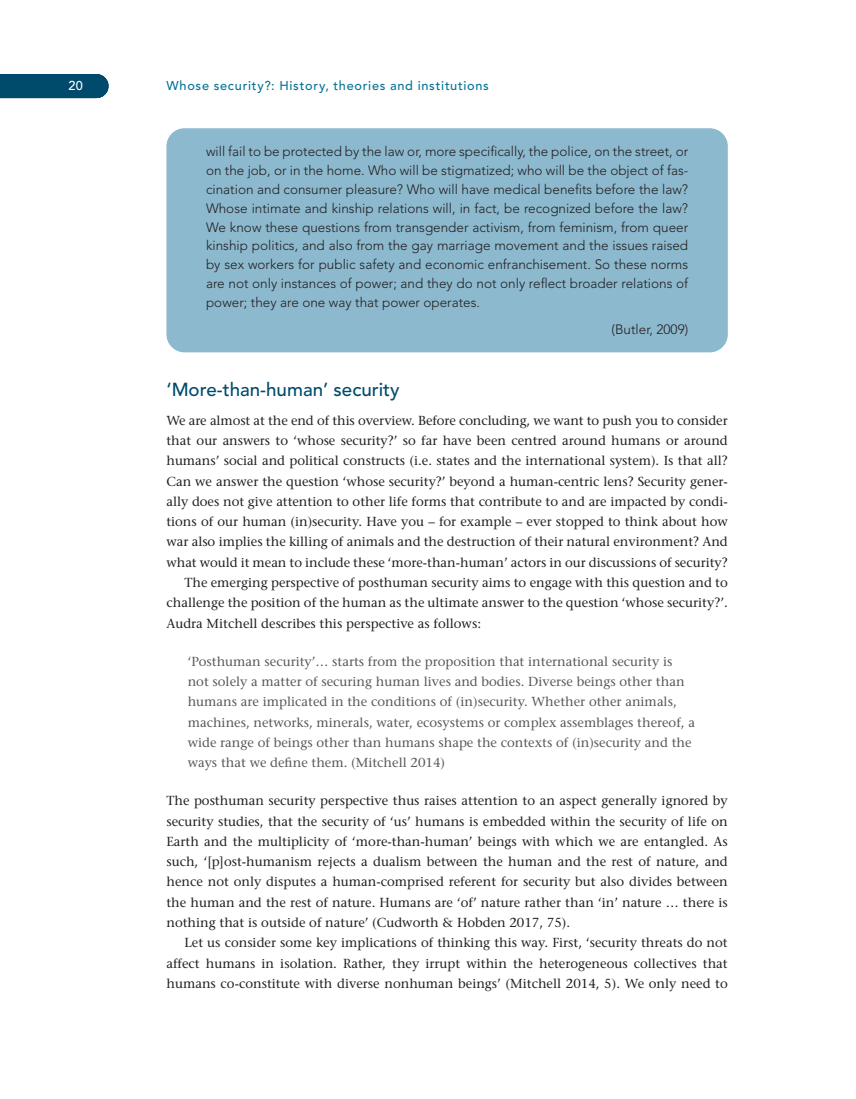
<style>
.page{position:relative;width:856px;height:1099px;background:#fff}
.page>*{position:absolute;margin:0;border:0;box-sizing:border-box;transform-origin:0 0}
.t1{font:500 18.75px "Avenir LT Std";color:#004b6c}
.BX1_EX{font:300 13.5px/18.8px "Avenir LT Std";color:#231f20;text-align:justify}
.BX1_SN{font:300 13.5px "Avenir LT Std";color:#231f20}
.TEXT{font:500 13.05px/20.2px "Stone Serif Std";color:#231f20;text-align:justify}
.FL{font:500 13.05px/20.2px "Stone Serif Std";color:#231f20;text-align:justify}
.TEXT_IND{font:500 13.05px/20.2px "Stone Serif Std";color:#231f20;text-align:justify}
.EX{font:500 13.05px/20.2px "Stone Serif Std";color:#57585a}
.t2{font:500 12.75px "Avenir LT Std";letter-spacing:.06em;color:#087495}
.t3{font:500 12.75px "Avenir LT Std";color:#fff}
</style>
<div class="page">
<div style="left:0;top:74px;width:97px;height:24px;background:#004b6c"></div>
<div style="left:166px;top:128px;width:562px;height:224px;background:#8cb9ce;border-radius:18px"></div>
<p class="t3" style="left:68px;top:78px;width:16px">20</p>
<p class="t2" style="left:166px;top:78px;width:324px">Whose security?: History, theories and institutions</p>
<p class="BX1_EX" style="left:206px;top:142px;width:484px">will fail to be protected by the law or, more specifically, the police, on the street, or on the job, or in the home. Who will be stigmatized; who will be the object of fas&shy;cination and consumer pleasure? Who will have medical benefits before the law?<br>Whose intimate and kinship relations will, in fact, be recognized before the law?<br>We know these questions from transgender activism, from feminism, from queer kinship politics, and also from the gay marriage movement and the issues raised by sex workers for public safety and economic enfranchisement. So these norms are not only instances of power; and they do not only reflect broader relations of power; they are one way that power operates.</p>
<p class="BX1_SN" style="left:611px;top:322px;width:78px">(Butler, 2009)</p>
<h2 class="t1" style="left:166px;top:378px;width:235px">‘More-than-human’ security</h2>
<p class="TEXT" style="left:166px;top:410px;width:563px">We are almost at the end of this overview. Before concluding, we want to push you to consider that our answers to ‘whose security?’ so far have been centred around humans or around humans’ social and political constructs (i.e. states and the international system). Is that all?<br>Can we answer the question ‘whose security?’ beyond a human-centric lens? Security gener&shy;ally does not give attention to other life forms that contribute to and are impacted by condi&shy;tions of our human (in)security. Have you – for example – ever stopped to think about how war also implies the killing of animals and the destruction of their natural environment? And what would it mean to include these ‘more-than-human’ actors in our discussions of security?</p>
<p class="TEXT_IND" style="left:166px;top:572px;width:563px;text-indent:18px">The emerging perspective of posthuman security aims to engage with this question and to challenge the position of the human as the ultimate answer to the question ‘whose security?’.<br>Audra Mitchell describes this perspective as follows:</p>
<p class="EX" style="left:188px;top:651px;width:509px">‘Posthuman security’… starts from the proposition that international security is not solely a matter of securing human lives and bodies. Diverse beings other than humans are implicated in the conditions of (in)security. Whether other animals, machines, networks, minerals, water, ecosystems or complex assemblages thereof, a wide range of beings other than humans shape the contexts of (in)security and the ways that we define them. (Mitchell 2014)</p>
<p class="FL" style="left:166px;top:790px;width:563px">The posthuman security perspective thus raises attention to an aspect generally ignored by security studies, that the security of ‘us’ humans is embedded within the security of life on Earth and the multiplicity of ‘more-than-human’ beings with which we are entangled. As such, ‘[p]ost-humanism rejects a dualism between the human and the rest of nature, and hence not only disputes a human-comprised referent for security but also divides between the human and the rest of nature. Humans are ‘of’ nature rather than ‘in’ nature … there is nothing that is outside of nature’ (Cudworth &amp; Hobden 2017, 75).</p>
<p class="TEXT_IND" style="left:166px;top:932px;width:563px;text-indent:18px">Let us consider some key implications of thinking this way. First, ‘security threats do not affect humans in isolation. Rather, they irrupt within the heterogeneous collectives that humans co-constitute with diverse nonhuman beings’ (Mitchell 2014, 5). We only need to</p>
</div>
